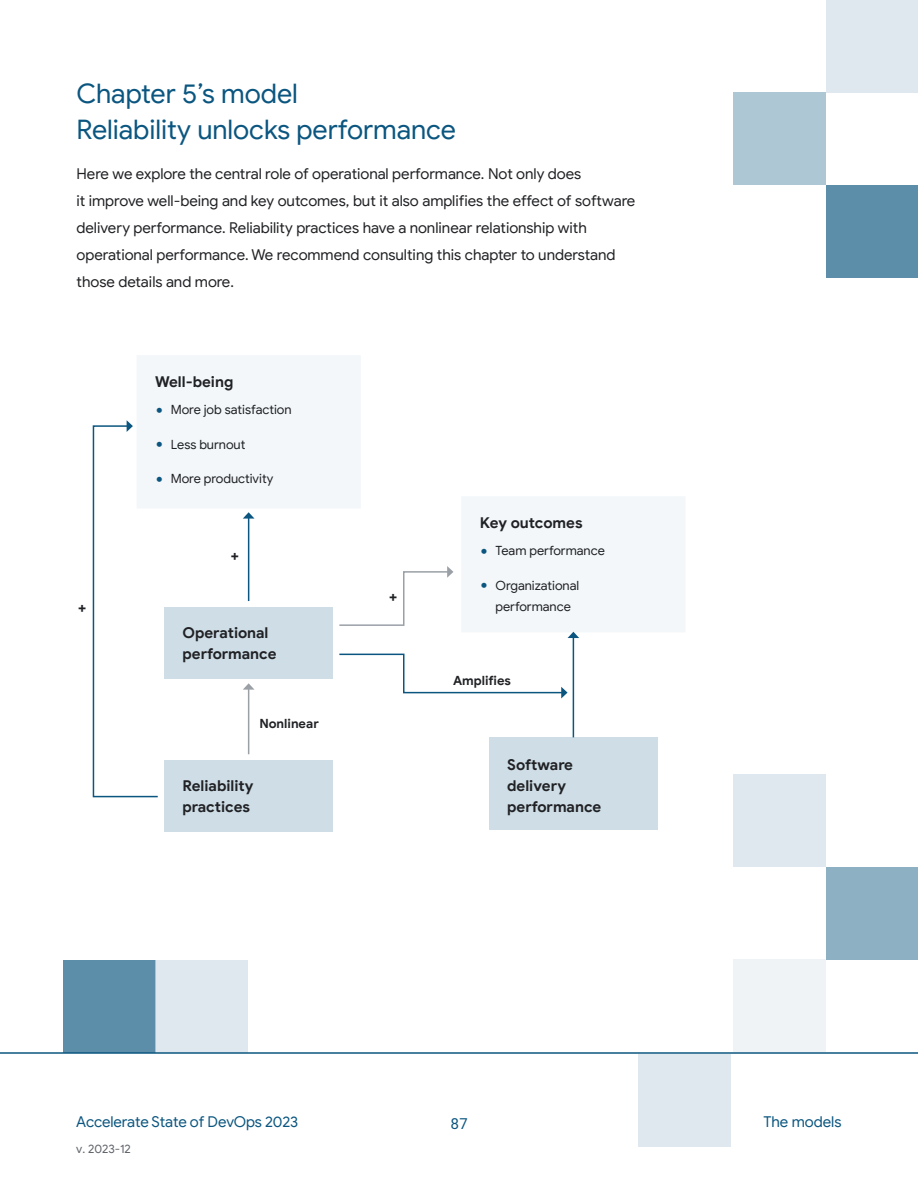
<style>
.page{position:relative;width:918px;height:1188px;background:#fff}
.page>*{position:absolute;margin:0;border:0;box-sizing:border-box;transform-origin:0 0}
.t1{font:27px/36px "Google Sans";color:#0b5680}
.t2{font:15px/27px "Google Sans";color:#202124}
.t3{font:700 15px/21px "Google Sans";color:#202124}
.t4{font:15px "Google Sans";letter-spacing:-.01em;color:#0b5680}
.t5{font:15px "Roboto Mono";color:#0b5680}
.t6{font:12.75px/21px "Google Sans";color:#202124;text-align:center}
.t7{font:700 12.75px "Google Sans";color:#202124}
.t8{font:12px "Google Sans";color:#5f6368}
.s1{font-size:22.5px;color:#0b5680}
</style>
<div class="page">
<div style="left:63px;top:960px;width:92px;height:93px;background:#5c8eaa"></div>
<div style="left:156px;top:960px;width:92px;height:93px;background:#dee8ee"></div>
<div style="left:826px;top:185px;width:92px;height:93px;background:#5c8eaa"></div>
<div style="left:826px;top:0;width:92px;height:93px;background:#dee8ee"></div>
<div style="left:734px;top:93px;width:92px;height:92px;background:#adc7d5"></div>
<div style="left:165px;top:760px;width:168px;height:72px;background:#cedde6"></div>
<div style="left:165px;top:607px;width:168px;height:72px;background:#cedde6"></div>
<div style="left:489px;top:737px;width:168px;height:93px;background:#cedde6"></div>
<div style="left:461px;top:496px;width:225px;height:136px;background:#f3f7f9"></div>
<div style="left:137px;top:355px;width:224px;height:154px;background:#f3f7f9"></div>
<hr style="left:573px;top:637px;width:1px;height:100px;background:#0b5680">
<svg style="left:568px;top:632px;width:11px;height:6px"></svg>
<hr style="left:248px;top:689px;width:1px;height:65px;background:#9aa0a6">
<svg style="left:243px;top:683px;width:12px;height:7px"></svg>
<hr style="left:248px;top:518px;width:1px;height:83px;background:#0b5680">
<svg style="left:243px;top:512px;width:12px;height:7px"></svg>
<svg style="left:92px;top:420px;width:67px;height:378px"></svg>
<svg style="left:339px;top:653px;width:229px;height:45px"></svg>
<svg style="left:339px;top:566px;width:114px;height:60px"></svg>
<div style="left:826px;top:867px;width:92px;height:93px;background:#8db0c3"></div>
<div style="left:734px;top:775px;width:92px;height:92px;background:#dee8ee"></div>
<div style="left:734px;top:960px;width:92px;height:92px;background:#eff3f6"></div>
<div style="left:638px;top:1054px;width:93px;height:92px;background:#dee8ee"></div>
<hr style="left:0;top:1052px;width:918px;height:2px;background:#0b5680">
<h1 class="t1" style="left:76px;top:75px;width:381px">Chapter 5’s model<br>Reliability unlocks performance</h1>
<p class="t2" style="left:76px;top:160px;width:560px">Here we explore the central role of operational performance. Not only does<br>it improve well-being and key outcomes, but it also amplifies the effect of software delivery performance. Reliability practices have a nonlinear relationship with operational performance. We recommend consulting this chapter to understand those details and more.</p>
<p class="t3" style="left:94px;top:604px;width:10px;rotate:90deg">+</p>
<p class="t3" style="left:155px;top:371px;width:80px">Well-being</p>
<p class="t6" style="left:155px;top:399px;width:138px"><span class="s1">•</span> More job satisfaction</p>
<p class="t6" style="left:155px;top:434px;width:92px"><span class="s1">•</span> Less burnout</p>
<p class="t6" style="left:155px;top:468px;width:120px"><span class="s1">•</span> More productivity</p>
<p class="t3" style="left:247px;top:552px;width:10px;rotate:90deg">+</p>
<p class="t3" style="left:182px;top:623px;width:96px">Operational performance</p>
<p class="t7" style="left:259px;top:716px;width:61px">Nonlinear</p>
<p class="t3" style="left:182px;top:776px;width:73px">Reliability practices</p>
<p class="t3" style="left:405px;top:593px;width:10px;rotate:90deg">+</p>
<p class="t3" style="left:480px;top:513px;width:104px">Key outcomes</p>
<p class="t6" style="left:480px;top:540px;width:126px"><span class="s1">•</span> Team performance</p>
<p class="t6" style="left:480px;top:575px;width:101px"><span class="s1">•</span> Organizational performance</p>
<p class="t7" style="left:453px;top:673px;width:60px">Amplifies</p>
<p class="t3" style="left:507px;top:754px;width:96px">Software delivery performance</p>
<p class="t4" style="left:76px;top:1113px;width:223px">Accelerate State of DevOps 2023</p>
<p class="t4" style="left:763px;top:1113px;width:80px">The models</p>
<p class="t8" style="left:76px;top:1141px;width:56px">v. 2023-12</p>
<p class="t5" style="left:450px;top:1113px;width:19px">87</p>
</div>
